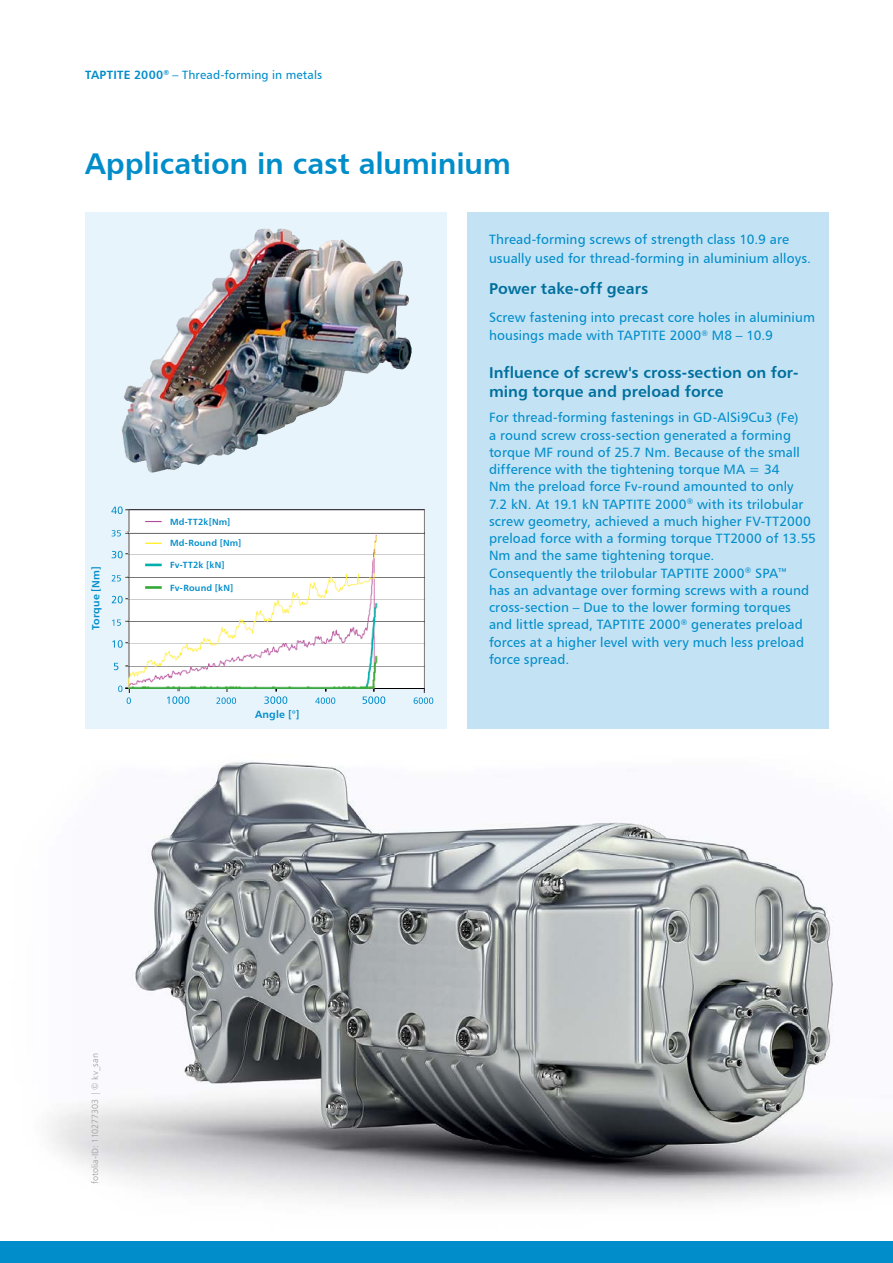
<style>
.page{position:relative;width:893px;height:1263px;background:#fff}
.page>*{position:absolute;margin:0;border:0;box-sizing:border-box;transform-origin:0 0}
.t1{font:30px "Humanist 777 BT Bold B";letter-spacing:-.005em;color:#008dca}
.t2{font:15.75px/18.8px "Humanist 777 BT Bold B";letter-spacing:.005em;color:#006f9d}
.t3{font:13.5px/17.2px "Humanist 777 BT Roman B";letter-spacing:.005em;color:#008dca}
.t4{font:12px "Humanist 777 BT Roman B";letter-spacing:.015em;color:#008dca}
.t5{font:10.5px "Humanist 777 BT Bold B";letter-spacing:.02em;color:#008dca}
.t6{font:9px "Humanist 777 BT Bold B";letter-spacing:.025em;color:#008dca}
.t7{font:9px "Humanist 777 BT Light B";letter-spacing:.005em;color:#9c9d9d}
.s1{font-family:"Humanist 777 BT Bold B"}
</style>
<div class="page">
<div style="left:0;top:1242px;width:893px;height:21px;background:#008dca"></div>
<img style="left:85px;top:213px;width:361px;height:516px">
<div style="left:468px;top:213px;width:361px;height:516px;background:#c3e2f4"></div>
<img style="left:176px;top:228px;width:106px;height:102px">
<img style="left:51px;top:760px;width:842px;height:444px">
<img style="left:131px;top:688px;width:232px;height:1px">
<img style="left:131px;top:687px;width:293px;height:1px">
<img style="left:128px;top:511px;width:296px;height:176px">
<img style="left:125px;top:665px;width:299px;height:2px">
<img style="left:125px;top:642px;width:299px;height:1px">
<img style="left:125px;top:620px;width:299px;height:2px">
<img style="left:125px;top:598px;width:299px;height:1px">
<img style="left:125px;top:576px;width:299px;height:1px">
<img style="left:125px;top:554px;width:299px;height:1px">
<img style="left:125px;top:532px;width:299px;height:1px">
<img style="left:125px;top:509px;width:299px;height:2px">
<svg style="left:114px;top:663px;width:4px;height:7px"></svg>
<svg style="left:112px;top:640px;width:11px;height:8px"></svg>
<svg style="left:112px;top:619px;width:9px;height:7px"></svg>
<svg style="left:112px;top:596px;width:11px;height:7px"></svg>
<svg style="left:112px;top:575px;width:9px;height:6px"></svg>
<svg style="left:112px;top:551px;width:11px;height:7px"></svg>
<svg style="left:112px;top:530px;width:9px;height:6px"></svg>
<svg style="left:111px;top:506px;width:12px;height:8px"></svg>
<svg style="left:118px;top:686px;width:13px;height:18px"></svg>
<svg style="left:167px;top:689px;width:22px;height:15px"></svg>
<svg style="left:216px;top:689px;width:20px;height:15px"></svg>
<svg style="left:264px;top:689px;width:23px;height:15px"></svg>
<svg style="left:315px;top:697px;width:20px;height:7px"></svg>
<svg style="left:363px;top:688px;width:22px;height:16px"></svg>
<svg style="left:414px;top:688px;width:19px;height:16px"></svg>
<svg style="left:145px;top:521px;width:17px;height:1px"></svg>
<svg style="left:145px;top:543px;width:17px;height:1px"></svg>
<svg style="left:145px;top:564px;width:17px;height:2px"></svg>
<hr style="left:145px;top:586px;width:17px;height:3px;background:#32a934">
<p class="t4" style="left:85px;top:67px;width:239px"><span class="s1">TAPTITE 2000</span><sup>®</sup> – Thread-forming in metals</p>
<h1 class="t1" style="left:85px;top:145px;width:427px">Application in cast aluminium</h1>
<p class="t5" style="left:89px;top:630px;width:65px;rotate:-90deg">Torque [Nm]</p>
<p class="t6" style="left:170px;top:516px;width:62px">Md-TT2k[Nm]</p>
<p class="t6" style="left:170px;top:537px;width:73px">Md-Round [Nm]</p>
<p class="t6" style="left:170px;top:559px;width:56px">Fv-TT2k [kN]</p>
<p class="t6" style="left:170px;top:582px;width:65px">Fv-Round [kN]</p>
<p class="t5" style="left:255px;top:708px;width:46px">Angle [°]</p>
<p class="t7" style="left:90px;top:1184px;width:133px;rotate:-90deg">fotolia-ID: 110277303 | © kv_san</p>
<p class="t3" style="left:489px;top:230px;width:324px;line-height:18.8px">Thread-forming screws of strength class 10.9 are usually used for thread-forming in aluminium alloys.</p>
<p class="t2" style="left:489px;top:279px;width:161px">Power take-off gears</p>
<p class="t3" style="left:489px;top:307px;width:327px;line-height:18.8px">Screw fastening into precast core holes in aluminium housings made with TAPTITE 2000<sup>®</sup> M8 – 10.9</p>
<p class="t2" style="left:489px;top:363px;width:311px">Influence of screw's cross-section on for&shy;ming torque and preload force</p>
<p class="t3" style="left:489px;top:409px;width:328px">For thread-forming fastenings in GD-AlSi9Cu3 (Fe)<br>a round screw cross-section generated a forming torque MF round of 25.7 Nm. Because of the small difference with the tightening torque MA = 34<br>Nm the preload force Fv-round amounted to only<br>7.2 kN. At 19.1 kN TAPTITE 2000<sup>®</sup> with its trilobular screw geometry, achieved a much higher FV-TT2000 preload force with a forming torque TT2000 of 13.55<br>Nm and the same tightening torque.<br>Consequently the trilobular TAPTITE 2000<sup>®</sup> SPA™<br>has an advantage over forming screws with a round cross-section – Due to the lower forming torques and little spread, TAPTITE 2000<sup>®</sup> generates preload forces at a higher level with very much less preload force spread.</p>
</div>
